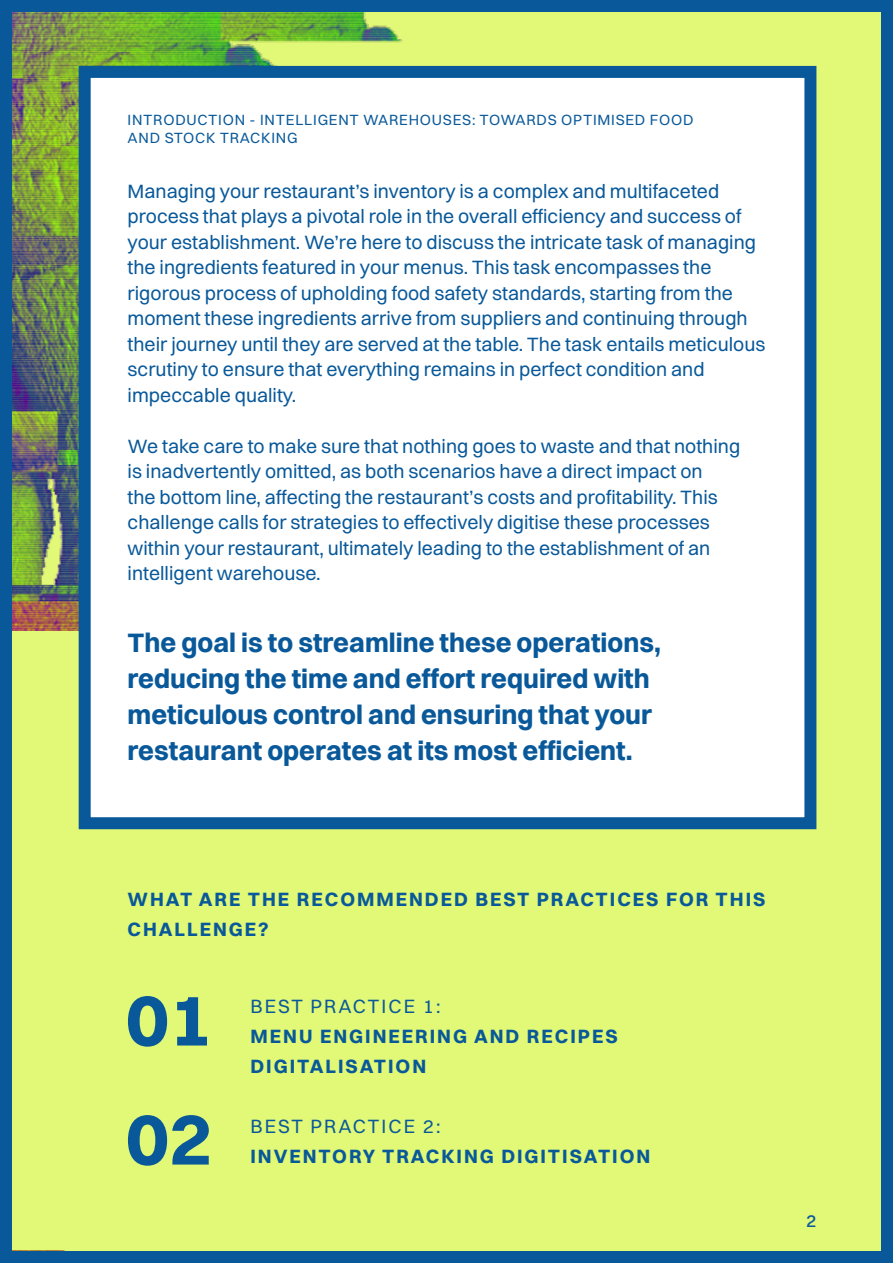
<style>
.page{position:relative;width:893px;height:1263px;background:#fff}
.page>*{position:absolute;margin:0;border:0;box-sizing:border-box;transform-origin:0 0}
.t1{font:700 75px/118.9px "Switzer";color:#09599a}
.t2{font:700 27px/36px "Switzer";color:#09599a}
.t3{font:19.5px/25.5px "Switzer";color:#09599a}
.t4{font:700 19.5px/30px "Switzer";letter-spacing:.1em;color:#09599a}
.t5{font:19.5px "Switzer";letter-spacing:.1em;color:#09599a}
.t6{font:500 18px "Switzer";color:#0d599a}
.t7{font:15px/18px "Switzer";letter-spacing:.05em;color:#09599a}
</style>
<div class="page">
<img style="left:13px;top:13px;width:867px;height:618px">
<div style="left:10px;top:631px;width:874px;height:619px;background:#e1f977"></div>
<div style="left:79px;top:66px;width:737px;height:763px;background:#fff;border:12px solid #09599a"></div>
<div style="left:0;top:0;width:893px;height:1263px;border:12px solid #09599a"></div>
<p class="t7" style="left:128px;top:111px;width:567px">INTRODUCTION - INTELLIGENT WAREHOUSES: TOWARDS OPTIMISED FOOD<br>AND STOCK TRACKING</p>
<p class="t3" style="left:128px;top:178px;width:639px">Managing your restaurant’s inventory is a complex and multifaceted process that plays a pivotal role in the overall efficiency and success of your establishment. We’re here to discuss the intricate task of managing the ingredients featured in your menus. This task encompasses the rigorous process of upholding food safety standards, starting from the moment these ingredients arrive from suppliers and continuing through their journey until they are served at the table. The task entails meticulous scrutiny to ensure that everything remains in perfect condition and impeccable quality.</p>
<p class="t3" style="left:128px;top:433px;width:614px">We take care to make sure that nothing goes to waste and that nothing is inadvertently omitted, as both scenarios have a direct impact on<br>the bottom line, affecting the restaurant’s costs and profitability. This challenge calls for strategies to effectively digitise these processes within your restaurant, ultimately leading to the establishment of an intelligent warehouse.</p>
<h2 class="t2" style="left:128px;top:624px;width:535px">The goal is to streamline these operations, reducing the time and effort required with meticulous control and ensuring that your restaurant operates at its most efficient.</h2>
<p class="t4" style="left:128px;top:884px;width:639px">WHAT ARE THE RECOMMENDED BEST PRACTICES FOR THIS<br>CHALLENGE?</p>
<h1 class="t1" style="left:126px;top:959px;width:88px">01<br>02</h1>
<p class="t5" style="left:251px;top:994px;width:191px">BEST PRACTICE 1:</p>
<p class="t4" style="left:251px;top:1021px;width:369px">MENU ENGINEERING AND RECIPES<br>DIGITALISATION</p>
<p class="t5" style="left:251px;top:1114px;width:191px">BEST PRACTICE 2:</p>
<p class="t4" style="left:251px;top:1141px;width:401px">INVENTORY TRACKING DIGITISATION</p>
<p class="t6" style="left:806px;top:1210px;width:12px">2</p>
</div>
